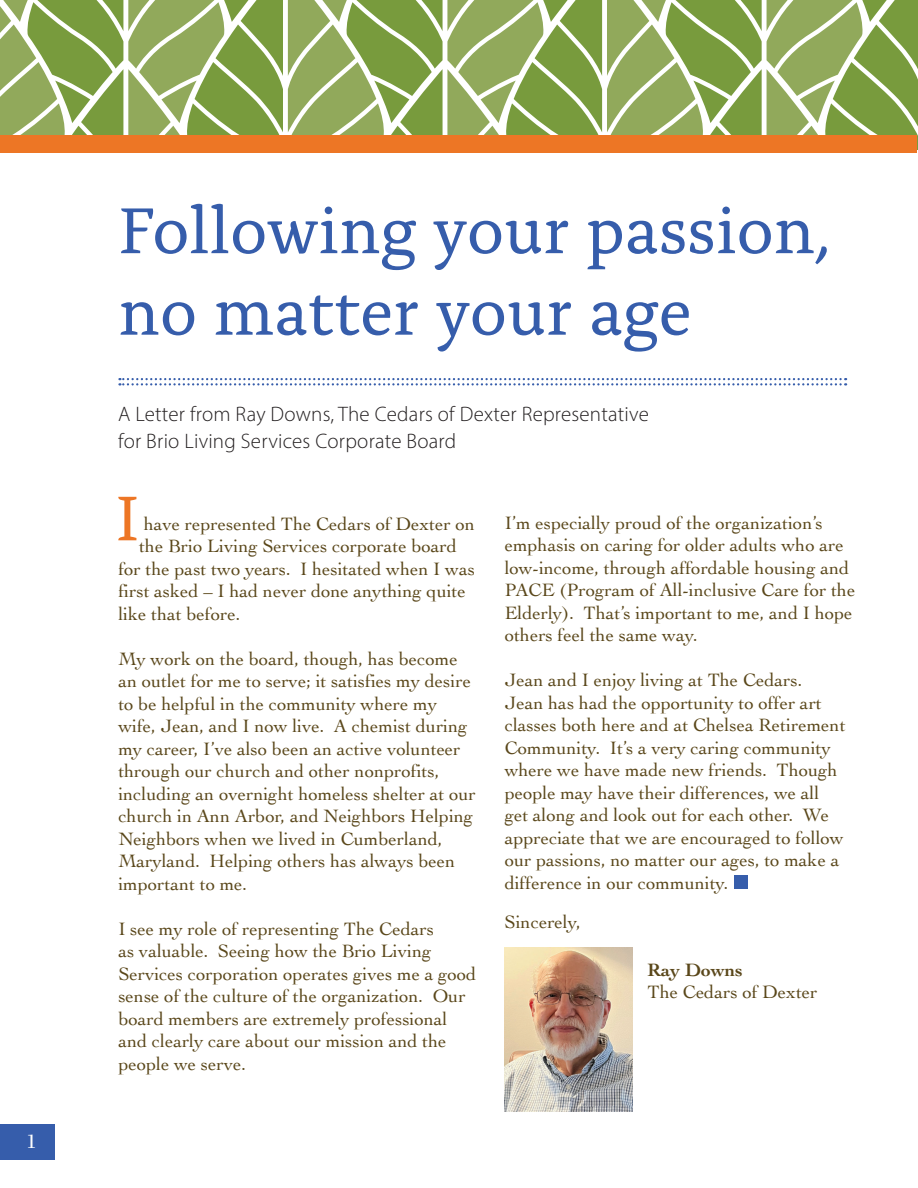
<style>
.page{position:relative;width:918px;height:1188px;background:#fff}
.page>*{position:absolute;margin:0;border:0;box-sizing:border-box;transform-origin:0 0}
.t1{font:67.95px/81.4px "Alda OTCEV";color:#365dab}
.t2{font:66.15px "Alda OTCEV";color:#ed7625}
.t3{font:300 21px/27px "Myriad Pro";letter-spacing:.01em;color:#231f20}
.t4{font:21px "Bodoni";color:#fff}
.t5{font:18.75px/22.5px "Cochin";color:#5a471a}
.t6{font:700 18.75px "Cochin";color:#5a471a}
</style>
<div class="page">
<div style="left:0;top:1124px;width:55px;height:36px;background:#365dab"></div>
<svg style="left:119px;top:378px;width:727px;height:8px"></svg>
<div style="left:734px;top:875px;width:14px;height:14px;background:#365dab"></div>
<img style="left:505px;top:947px;width:128px;height:164px">
<svg style="left:0;top:0;width:918px;height:150px"></svg>
<div style="left:0;top:135px;width:917px;height:18px;background:#ed7625"></div>
<p class="t4" style="left:26px;top:1129px;width:12px">1</p>
<h1 class="t1" style="left:118px;top:185px;width:714px">Following your passion, no matter your age</h1>
<p class="t3" style="left:118px;top:400px;width:532px">A Letter from Ray Downs, The Cedars of Dexter Representative for Brio Living Services Corporate Board</p>
<h2 class="t2" style="left:116px;top:469px;width:25px">I</h2>
<p class="t5" style="left:144px;top:512px;width:333px">have represented The Cedars of Dexter on</p>
<p class="t5" style="left:139px;top:534px;width:319px">the Brio Living Services corporate board</p>
<p class="t5" style="left:118px;top:557px;width:358px">for the past two years. I hesitated when I was</p>
<p class="t5" style="left:118px;top:579px;width:349px">first asked – I had never done anything quite</p>
<p class="t5" style="left:118px;top:602px;width:124px">like that before.</p>
<p class="t5" style="left:118px;top:647px;width:359px">My work on the board, though, has become an outlet for me to serve; it satisfies my desire to be helpful in the community where my wife, Jean, and I now live. A chemist during my career, I’ve also been an active volunteer through our church and other nonprofits, including an overnight homeless shelter at our church in Ann Arbor, and Neighbors Helping Neighbors when we lived in Cumberland, Maryland. Helping others has always been important to me.</p>
<p class="t5" style="left:118px;top:917px;width:359px">I see my role of representing The Cedars<br>as valuable. Seeing how the Brio Living Services corporation operates gives me a good sense of the culture of the organization. Our board members are extremely professional and clearly care about our mission and the people we serve.</p>
<p class="t5" style="left:505px;top:511px;width:352px">I’m especially proud of the organization’s emphasis on caring for older adults who are low-income, through affordable housing and PACE (Program of All-inclusive Care for the Elderly). That’s important to me, and I hope others feel the same way.</p>
<p class="t5" style="left:505px;top:668px;width:342px">Jean and I enjoy living at The Cedars.<br>Jean has had the opportunity to offer art classes both here and at Chelsea Retirement Community. It’s a very caring community where we have made new friends. Though people may have their differences, we all get along and look out for each other. We appreciate that we are encouraged to follow our passions, no matter our ages, to make a difference in our community.</p>
<p class="t5" style="left:505px;top:910px;width:78px">Sincerely,</p>
<p class="t6" style="left:648px;top:957px;width:97px">Ray Downs</p>
<p class="t5" style="left:648px;top:980px;width:171px">The Cedars of Dexter</p>
</div>
